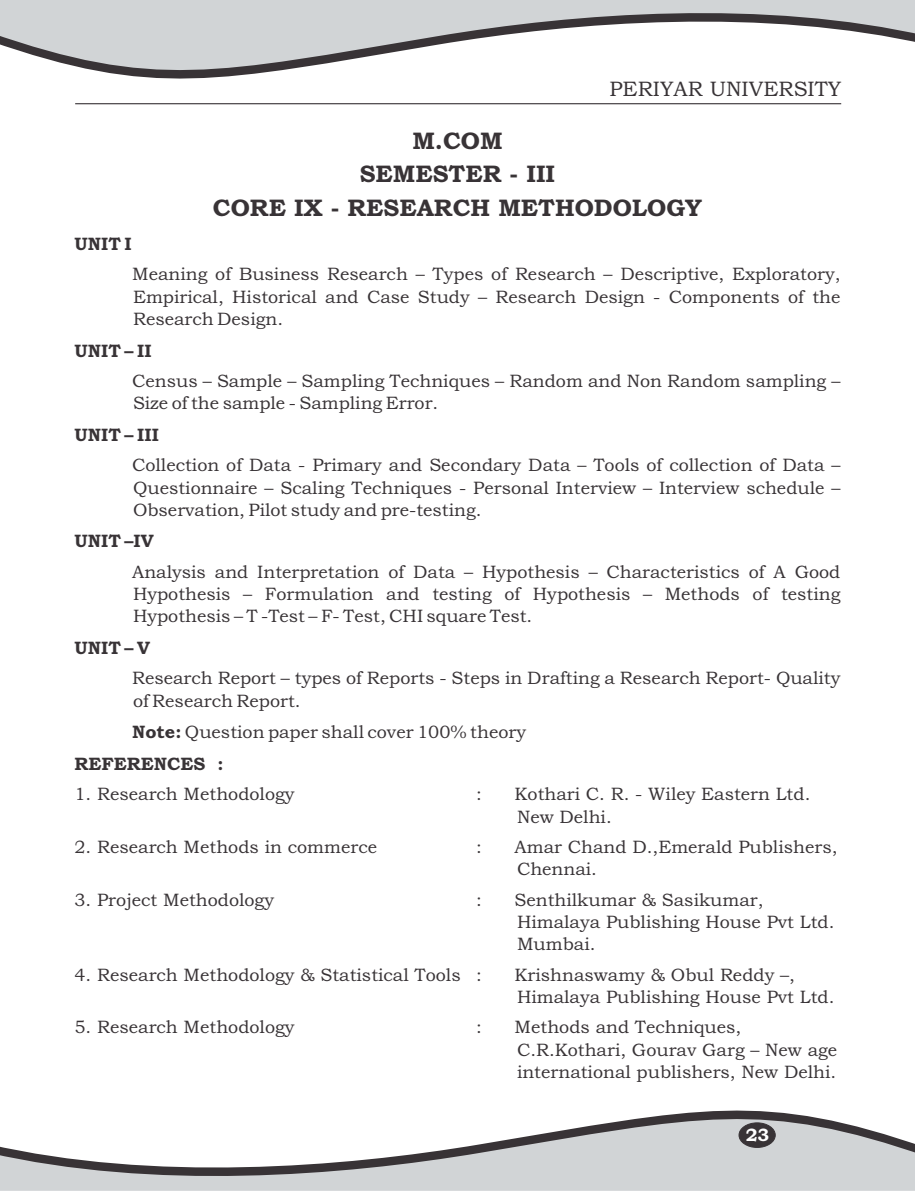
<style>
.page{position:relative;width:915px;height:1191px;background:#fff}
.page>*{position:absolute;margin:0;border:0;box-sizing:border-box;transform-origin:0 0}
.t1{font:700 24px/33.8px "Bookman Old Style";color:#383336;text-align:center}
.t2{font:21px "Bookman Old Style";color:#383336}
.t3{font:18px/22.4px "Bookman Old Style";color:#383336}
.t4{font:700 18px "Bookman Old Style";color:#383336}
.t5{font:700 18px "Bookman Old Style";color:#fff}
.s1{font-weight:700}
</style>
<div class="page">
<svg style="left:0;top:0;width:914px;height:79px;fill:#d1d4d6"></svg>
<svg style="left:0;top:1110px;width:914px;height:80px;fill:#d1d4d6"></svg>
<hr style="left:75px;top:103px;width:765px;height:1px;background:#383336">
<div style="left:738px;top:1122px;width:37px;height:25px;background:#383336;border:1px solid #383336;border-radius:50%"></div>
<p class="t2" style="left:609px;top:81px;width:233px">PERIYAR UNIVERSITY</p>
<p class="t4" style="left:74px;top:237px;width:59px">UNIT I</p>
<h1 class="t1" style="left:213px;top:126px;width:490px">M.COM<br>SEMESTER - III<br>CORE IX - RESEARCH METHODOLOGY</h1>
<p class="t3" style="left:132px;top:265px;width:709px;text-align:justify">Meaning of Business Research – Types of Research – Descriptive, Exploratory, Empirical, Historical and Case Study – Research Design - Components of the Research Design.</p>
<p class="t4" style="left:74px;top:344px;width:79px">UNIT – II</p>
<p class="t3" style="left:132px;top:371px;width:709px">Census – Sample – Sampling Techniques – Random and Non Random sampling –<br>Size of the sample - Sampling Error.</p>
<p class="t4" style="left:74px;top:428px;width:86px">UNIT – III</p>
<p class="t3" style="left:132px;top:456px;width:709px;text-align:justify">Collection of Data - Primary and Secondary Data – Tools of collection of Data – Questionnaire – Scaling Techniques - Personal Interview – Interview schedule – Observation, Pilot study and pre-testing.</p>
<p class="t4" style="left:74px;top:534px;width:81px">UNIT –IV</p>
<p class="t3" style="left:132px;top:562px;width:709px;text-align:justify">Analysis and Interpretation of Data – Hypothesis – Characteristics of A Good Hypothesis – Formulation and testing of Hypothesis – Methods of testing Hypothesis – T -Test – F- Test, CHI square Test.</p>
<p class="t4" style="left:74px;top:641px;width:77px">UNIT – V</p>
<p class="t3" style="left:132px;top:669px;width:709px">Research Report – types of Reports - Steps in Drafting a Research Report- Quality of Research Report.</p>
<p class="t3" style="left:74px;top:718px;width:453px;line-height:31.7px;text-indent:58px"><span class="s1">Note:</span> Question paper shall cover 100% theory<br><span class="s1">REFERENCES :</span></p>
<p class="t3" style="left:74px;top:785px;width:221px">1. Research Methodology</p>
<p class="t3" style="left:476px;top:785px;width:7px">:</p>
<p class="t3" style="left:514px;top:785px;width:297px">Kothari C. R. - Wiley Eastern Ltd.<br>New Delhi.</p>
<p class="t3" style="left:74px;top:837px;width:304px">2. Research Methods in commerce</p>
<p class="t3" style="left:476px;top:837px;width:7px">:</p>
<p class="t3" style="left:514px;top:837px;width:324px">Amar Chand D.,Emerald Publishers,<br>Chennai.</p>
<p class="t3" style="left:74px;top:890px;width:201px">3. Project Methodology</p>
<p class="t3" style="left:476px;top:890px;width:7px">:</p>
<p class="t3" style="left:514px;top:890px;width:321px">Senthilkumar &amp; Sasikumar,<br>Himalaya Publishing House Pvt Ltd.<br>Mumbai.</p>
<p class="t3" style="left:74px;top:965px;width:409px">4. Research Methodology &amp; Statistical Tools :</p>
<p class="t3" style="left:514px;top:965px;width:321px">Krishnaswamy &amp; Obul Reddy –,<br>Himalaya Publishing House Pvt Ltd.</p>
<p class="t3" style="left:74px;top:1017px;width:221px">5. Research Methodology</p>
<p class="t3" style="left:476px;top:1017px;width:7px">:</p>
<p class="t3" style="left:514px;top:1018px;width:324px">Methods and Techniques,<br>C.R.Kothari, Gourav Garg – New age international publishers, New Delhi.</p>
<p class="t5" style="left:745px;top:1128px;width:25px">23</p>
</div>
